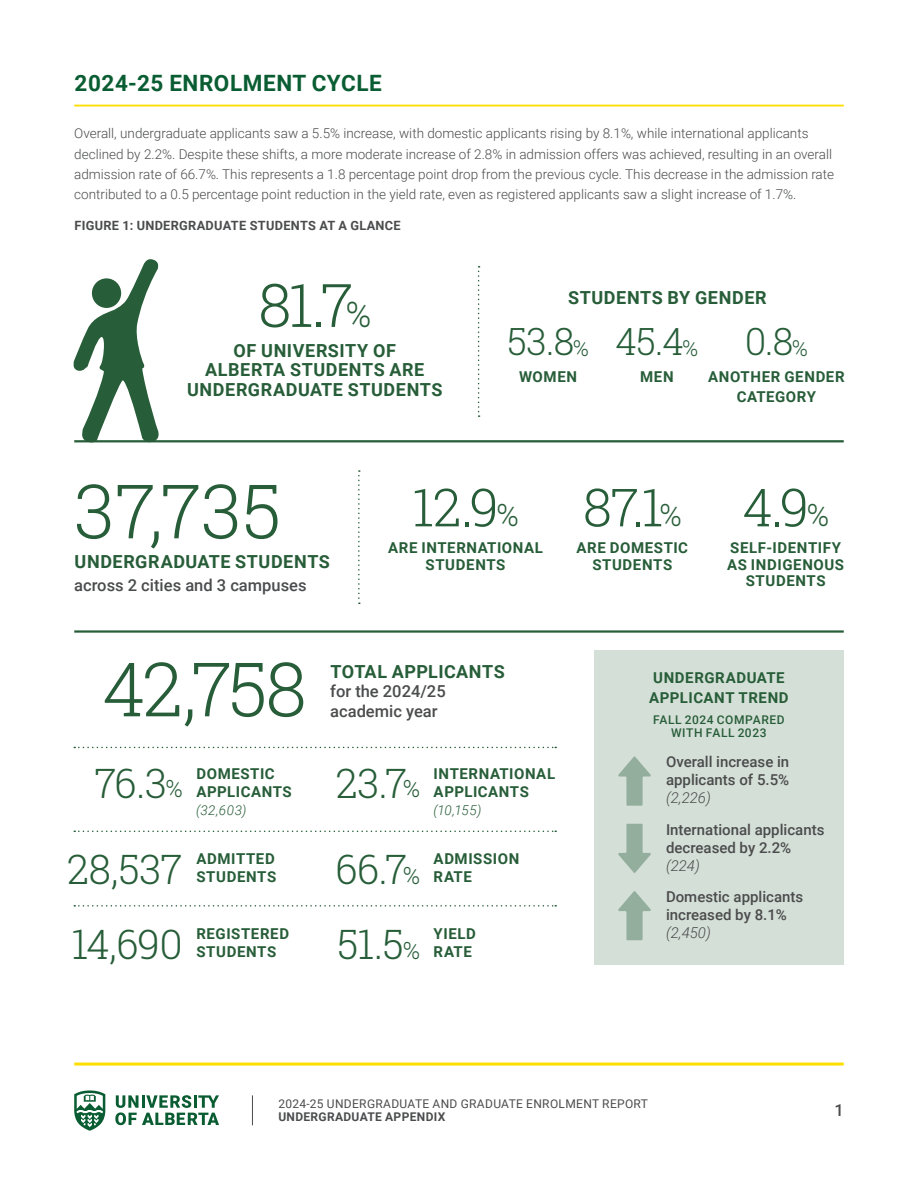
<style>
.page{position:relative;width:918px;height:1188px;background:#fff}
.page>*{position:absolute;margin:0;border:0;box-sizing:border-box;transform-origin:0 0}
.t1{font:300 75px "Roboto Slab";letter-spacing:-.015em;color:#275d38}
.t2{font:300 60px "Roboto Slab";color:#275d38}
.t3{font:300 52.5px "Roboto Slab";color:#275d38}
.t4{font:300 40.5px "Roboto Slab";letter-spacing:-.02em;color:#275d38}
.t5{font:300 37.5px "Roboto Slab";color:#275d38}
.Title_1{font:700 22.5px "Roboto";letter-spacing:.025em;color:#0a5d32}
.HEDD_New{font:700 18px/19.5px "Roboto";letter-spacing:.03em;color:#275d38;text-align:center}
.Quote_Bold{font:500 16.5px/19.5px "Roboto";color:#4b4c4d}
.HEDD_New-2{font:700 15px/18px "Roboto";letter-spacing:.04em;color:#275d38}
.Quote_Bold-2{font:500 15px/18px "Roboto";color:#4b4c4d}
.Body{font:300 13.5px/20.2px "Roboto";color:#4b4c4d}
.HEDD_New-3{font:italic 300 13.5px "Roboto";letter-spacing:.04em;color:#275d38}
.Subtitle{font:700 12.75px "Roboto";letter-spacing:.025em;color:#4b4c4d}
.t6{font:12px "Roboto";letter-spacing:.03em;color:#4b4c4d}
.HEDD_New-4{font:500 12px/13.5px "Roboto";letter-spacing:.045em;color:#275d38;text-align:center}
.t7{font:700 12px "Roboto";letter-spacing:.03em;color:#4b4c4d}
.s1{font-size:34.95px}
.s2{font-size:21.9px}
.s3{font-size:30.6px}
.s4{font-weight:300;font-style:italic}
.s5{font-size:23.55px}
</style>
<div class="page">
<hr style="left:74px;top:1063px;width:770px;height:3px;background:#fcdf01">
<svg style="left:115px;top:1095px;width:104px;height:30px"></svg>
<svg style="left:74px;top:1090px;width:31px;height:41px"></svg>
<hr style="left:252px;top:1095px;width:1px;height:30px;background:#4b4c4d">
<hr style="left:74px;top:105px;width:770px;height:1px;background:#fcdf01">
<hr style="left:74px;top:440px;width:770px;height:2px;background:#275d38">
<hr style="left:74px;top:630px;width:770px;height:3px;background:#275d38">
<svg style="left:74px;top:747px;width:482px;height:1px"></svg>
<svg style="left:74px;top:831px;width:482px;height:1px"></svg>
<svg style="left:74px;top:905px;width:482px;height:2px"></svg>
<div style="left:594px;top:650px;width:250px;height:315px;background:#d4dfd7"></div>
<svg style="left:618px;top:891px;width:33px;height:49px"></svg>
<svg style="left:618px;top:824px;width:33px;height:49px"></svg>
<svg style="left:618px;top:756px;width:33px;height:50px"></svg>
<svg style="left:73px;top:259px;width:87px;height:184px"></svg>
<div style="left:92px;top:278px;width:29px;height:30px;background:#275d38;border-radius:50%"></div>
<svg style="left:478px;top:266px;width:2px;height:151px"></svg>
<svg style="left:358px;top:470px;width:2px;height:134px"></svg>
<p class="Title_1" style="left:75px;top:67px;width:309px">2024-25 ENROLMENT CYCLE</p>
<p class="Body" style="left:74px;top:123px;width:761px">Overall, undergraduate applicants saw a 5.5% increase, with domestic applicants rising by 8.1%, while international applicants declined by 2.2%. Despite these shifts, a more moderate increase of 2.8% in admission offers was achieved, resulting in an overall admission rate of 66.7%. This represents a 1.8 percentage point drop from the previous cycle. This decrease in the admission rate contributed to a 0.5 percentage point reduction in the yield rate, even as registered applicants saw a slight increase of 1.7%.</p>
<p class="Subtitle" style="left:74px;top:216px;width:328px">FIGURE 1: UNDERGRADUATE STUDENTS AT A GLANCE</p>
<p class="t2" style="left:258px;top:264px;width:114px">81.7<span class="s1">%</span></p>
<p class="HEDD_New" style="left:187px;top:340px;width:257px">OF UNIVERSITY OF<br>ALBERTA STUDENTS ARE<br>UNDERGRADUATE STUDENTS</p>
<p class="HEDD_New" style="left:568px;top:287px;width:200px">STUDENTS BY GENDER</p>
<p class="t5" style="left:508px;top:316px;width:82px">53.8<span class="s2">%</span></p>
<p class="HEDD_New-2" style="left:519px;top:367px;width:59px">WOMEN</p>
<p class="t5" style="left:616px;top:316px;width:84px">45.4<span class="s2">%</span></p>
<p class="HEDD_New-2" style="left:640px;top:367px;width:35px">MEN</p>
<p class="t5" style="left:745px;top:316px;width:64px">0.8<span class="s2">%</span></p>
<p class="HEDD_New-2" style="left:708px;top:366px;width:138px;line-height:19.5px;text-align:center">ANOTHER GENDER<br>CATEGORY</p>
<p class="t1" style="left:74px;top:460px;width:209px">37,735</p>
<p class="HEDD_New" style="left:75px;top:551px;width:257px">UNDERGRADUATE STUDENTS</p>
<p class="Quote_Bold" style="left:74px;top:575px;width:234px">across 2 cities and 3 campuses</p>
<p class="t3" style="left:413px;top:471px;width:107px">12.9<span class="s3">%</span></p>
<p class="HEDD_New-2" style="left:388px;top:539px;width:156px;line-height:16.5px;text-align:center">ARE INTERNATIONAL<br>STUDENTS</p>
<p class="t3" style="left:583px;top:471px;width:100px">87.1<span class="s3">%</span></p>
<p class="HEDD_New-2" style="left:577px;top:539px;width:113px;line-height:16.5px;text-align:center">ARE DOMESTIC<br>STUDENTS</p>
<p class="t3" style="left:743px;top:471px;width:88px">4.9<span class="s3">%</span></p>
<p class="HEDD_New-2" style="left:727px;top:539px;width:118px;line-height:16.5px;text-align:center">SELF-IDENTIFY<br>AS INDIGENOUS<br>STUDENTS</p>
<p class="t1" style="left:102px;top:638px;width:206px">42,758</p>
<p class="HEDD_New" style="left:331px;top:661px;width:176px">TOTAL APPLICANTS</p>
<p class="Quote_Bold" style="left:330px;top:681px;width:117px">for the 2024/25 academic year</p>
<p class="HEDD_New-2" style="left:649px;top:668px;width:141px;line-height:19.5px">UNDERGRADUATE<br>APPLICANT TREND</p>
<p class="HEDD_New-4" style="left:653px;top:712px;width:133px">FALL 2024 COMPARED<br>WITH FALL 2023</p>
<p class="Quote_Bold-2" style="left:666px;top:753px;width:125px;text-align:justify">Overall increase in applicants of 5.5% <span class="s4">(2,226)</span></p>
<p class="Quote_Bold-2" style="left:666px;top:820px;width:160px">International applicants decreased by 2.2% <span class="s4">(224)</span></p>
<p class="Quote_Bold-2" style="left:666px;top:888px;width:139px">Domestic applicants increased by 8.1% <span class="s4">(2,450)</span></p>
<p class="t4" style="left:95px;top:755px;width:90px">76.3<span class="s5">%</span></p>
<p class="HEDD_New-2" style="left:196px;top:765px;width:97px">DOMESTIC<br>APPLICANTS</p>
<p class="HEDD_New-3" style="left:196px;top:801px;width:52px">(32,603)</p>
<p class="t4" style="left:336px;top:755px;width:86px">23.7<span class="s5">%</span></p>
<p class="HEDD_New-2" style="left:434px;top:765px;width:123px">INTERNATIONAL<br>APPLICANTS</p>
<p class="HEDD_New-3" style="left:433px;top:801px;width:50px">(10,155)</p>
<p class="t4" style="left:67px;top:842px;width:117px">28,537</p>
<p class="HEDD_New-2" style="left:196px;top:850px;width:81px">ADMITTED<br>STUDENTS</p>
<p class="t4" style="left:336px;top:842px;width:86px">66.7<span class="s5">%</span></p>
<p class="HEDD_New-2" style="left:434px;top:850px;width:87px">ADMISSION<br>RATE</p>
<p class="HEDD_New-2" style="left:196px;top:924px;width:94px">REGISTERED<br>STUDENTS</p>
<p class="HEDD_New-2" style="left:434px;top:924px;width:44px">YIELD<br>RATE</p>
<p class="t4" style="left:72px;top:916px;width:112px">14,690</p>
<p class="t4" style="left:337px;top:916px;width:84px">51.5<span class="s5">%</span></p>
<p class="t6" style="left:278px;top:1095px;width:371px">2024-25 UNDERGRADUATE AND GRADUATE ENROLMENT REPORT</p>
<p class="t7" style="left:278px;top:1109px;width:169px">UNDERGRADUATE APPENDIX</p>
<p class="Quote_Bold" style="left:834px;top:1100px;width:11px">1</p>
</div>
